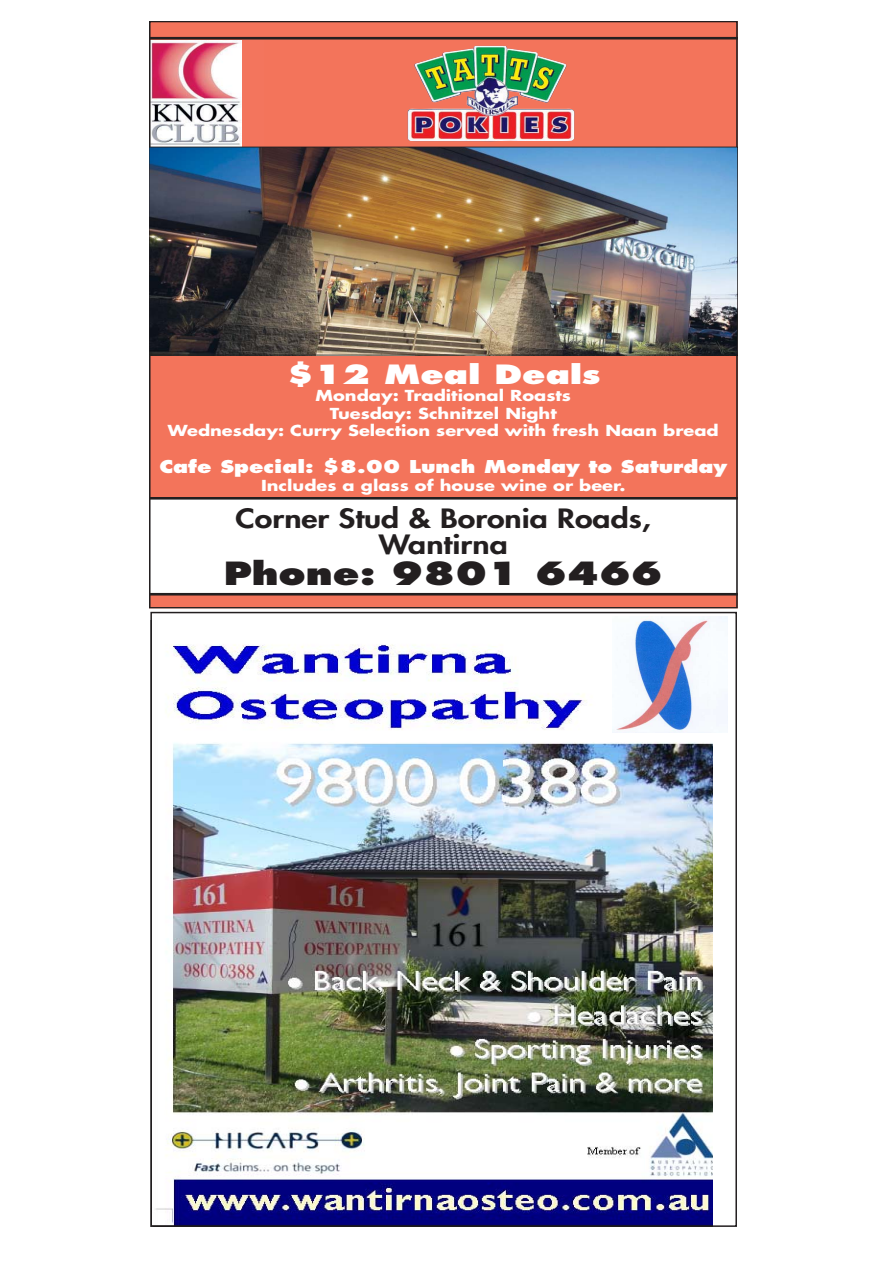
<style>
.page{position:relative;width:893px;height:1263px;background:#fff}
.page>*{position:absolute;margin:0;border:0;box-sizing:border-box;transform-origin:0 0}
.t1{font:31.05px "Futura Extra Bold OV LFIQXA";color:#231f20;scale:1.23 1}
.t2{font:25.95px/26px "Futura Heavy OV NFIQXA";color:#231f20;text-align:center;scale:1.23 1}
.t3{font:25.8px "Futura Extra Bold OV LFIQXA";color:#fff;scale:1.3 1}
.t4{font:17.25px "Futura Extra Bold OV LFIQXA";color:#fff;scale:1.21 1}
.t5{font:14.7px/17.4px "Futura Bold OV MFIQXA";color:#fff;text-align:center;scale:1.21 1}
</style>
<div class="page">
<div style="left:151px;top:40px;width:585px;height:566px;background:#f3745b"></div>
<div style="left:149px;top:355px;width:589px;height:144px;background:#f3745b"></div>
<div style="left:149px;top:41px;width:115px;height:106px;background:#f3755d"></div>
<img style="left:151px;top:41px;width:90px;height:106px">
<div style="left:149px;top:499px;width:589px;height:94px;background:#fff"></div>
<div style="left:149px;top:21px;width:589px;height:17px;background:#f3745b"></div>
<img style="left:407px;top:46px;width:168px;height:95px">
<hr style="left:149px;top:593px;width:589px;height:3px;background:#231f20">
<hr style="left:149px;top:37px;width:589px;height:3px;background:#231f20">
<hr style="left:149px;top:497px;width:589px;height:3px;background:#231f20">
<img style="left:151px;top:149px;width:585px;height:204px">
<div style="left:149px;top:147px;width:589px;height:208px;border:1px solid #231f20"></div>
<img style="left:155px;top:644px;width:558px;height:580px">
<img style="left:612px;top:616px;width:116px;height:116px">
<h3 class="t3" style="left:286px;top:360px;width:243px">$12 Meal Deals</h3>
<p class="t5" style="left:168px;top:388px;width:457px">Monday: Traditional Roasts<br>Tuesday: Schnitzel Night<br>Wednesday: Curry Selection served with fresh Naan bread</p>
<p class="t4" style="left:160px;top:457px;width:471px">Cafe Special: $8.00 Lunch Monday to Saturday</p>
<p class="t5" style="left:261px;top:477px;width:303px">Includes a glass of house wine or beer.</p>
<h2 class="t2" style="left:236px;top:506px;width:339px">Corner Stud &amp; Boronia Roads,<br>Wantirna</h2>
<h1 class="t1" style="left:224px;top:556px;width:358px">Phone: 9801 6466</h1>
</div>
